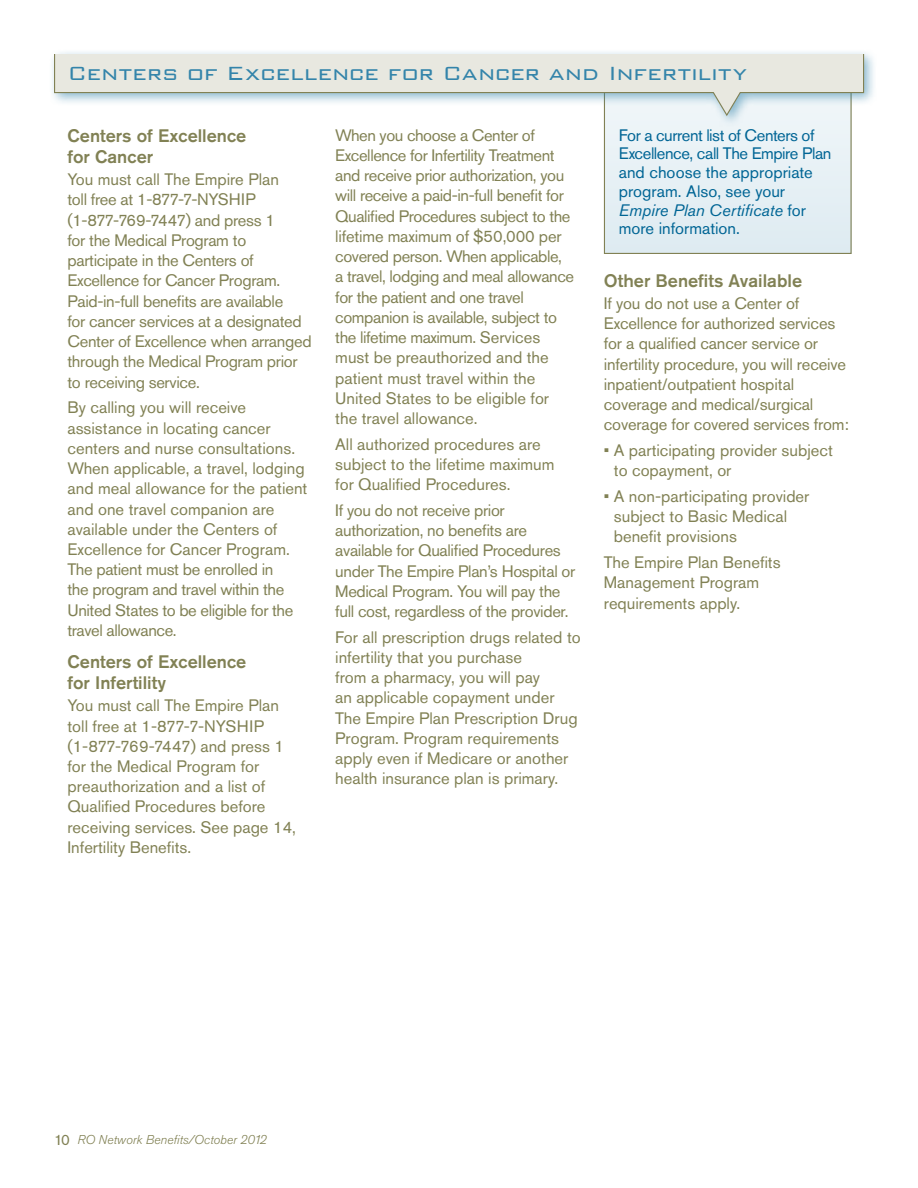
<style>
.page{position:relative;width:918px;height:1188px;background:#fff}
.page>*{position:absolute;margin:0;border:0;box-sizing:border-box;transform-origin:0 0}
.t1{font:300 25.5px "Bank Gothic";letter-spacing:-.01em;color:#3384aa}
.t2{font:500 18px/21px "Akzidenz Grotesk Std";color:#818154}
.t3{font:16.5px/20.2px "Akzidenz Grotesk Std";letter-spacing:-.01em;color:#818154}
.t4{font:16.5px/18.8px "Akzidenz Grotesk Std";letter-spacing:-.005em;color:#006595}
.t5{font:italic 300 12.75px "Akzidenz Grotesk Std";color:#818154}
.s1{font-style:italic}
.s2{font-weight:400;font-style:normal;font-size:15px}
</style>
<div class="page">
<div style="left:604px;top:81px;width:247px;height:172px;background:#e5eff4"></div>
<div style="left:604px;top:81px;width:248px;height:173px;border:1px solid #818154"></div>
<div style="left:48px;top:48px;width:830px;height:80px;background:#3384aa;opacity:.55"></div>
<svg style="left:53px;top:53px;width:812px;height:64px"></svg>
<h1 class="t1" style="left:68px;top:54px;width:681px">Centers of Excellence for Cancer and Infertility</h1>
<p class="t2" style="left:68px;top:125px;width:180px">Centers of Excellence for Cancer</p>
<p class="t3" style="left:68px;top:169px;width:246px">You must call The Empire Plan<br>toll free at 1-877-7-NYSHIP (1-877-769-7447) and press 1<br>for the Medical Program to participate in the Centers of<br>Excellence for Cancer Program.<br>Paid-in-full benefits are available<br>for cancer services at a designated<br>Center of Excellence when arranged through the Medical Program prior to receiving service.</p>
<p class="t3" style="left:68px;top:397px;width:241px">By calling you will receive assistance in locating cancer centers and nurse consultations.<br>When applicable, a travel, lodging and meal allowance for the patient and one travel companion are available under the Centers of<br>Excellence for Cancer Program.<br>The patient must be enrolled in<br>the program and travel within the<br>United States to be eligible for the travel allowance.</p>
<p class="t2" style="left:68px;top:651px;width:180px">Centers of Excellence for Infertility</p>
<p class="t3" style="left:68px;top:695px;width:230px">You must call The Empire Plan toll free at 1-877-7-NYSHIP (1-877-769-7447) and press 1 for the Medical Program for preauthorization and a list of<br>Qualified Procedures before receiving services. See page 14,<br>Infertility Benefits.</p>
<p class="t3" style="left:335px;top:125px;width:240px">When you choose a Center of<br>Excellence for Infertility Treatment and receive prior authorization, you will receive a paid-in-full benefit for<br>Qualified Procedures subject to the lifetime maximum of $50,000 per covered person. When applicable, a travel, lodging and meal allowance for the patient and one travel companion is available, subject to the lifetime maximum. Services must be preauthorized and the patient must travel within the<br>United States to be eligible for the travel allowance.</p>
<p class="t3" style="left:335px;top:434px;width:221px">All authorized procedures are subject to the lifetime maximum for Qualified Procedures.</p>
<p class="t3" style="left:335px;top:500px;width:242px">If you do not receive prior authorization, no benefits are available for Qualified Procedures under The Empire Plan’s Hospital or Medical Program. You will pay the full cost, regardless of the provider.</p>
<p class="t3" style="left:335px;top:627px;width:247px">For all prescription drugs related to infertility that you purchase<br>from a pharmacy, you will pay<br>an applicable copayment under<br>The Empire Plan Prescription Drug<br>Program. Program requirements apply even if Medicare or another health insurance plan is primary.</p>
<p class="t4" style="left:619px;top:125px;width:214px">For a current list of Centers of<br>Excellence, call The Empire Plan and choose the appropriate program. Also, see your<br><span class="s1">Empire Plan Certificate</span> for more information.</p>
<p class="t2" style="left:604px;top:269px;width:200px">Other Benefits Available</p>
<p class="t3" style="left:604px;top:293px;width:247px">If you do not use a Center of Excellence for authorized services for a qualified cancer service or infertility procedure, you will receive inpatient/outpatient hospital coverage and medical/surgical coverage for covered services from:</p>
<p class="t3" style="left:614px;top:440px;width:220px;text-indent:-10px">• A participating provider subject to copayment, or</p>
<p class="t3" style="left:614px;top:486px;width:197px;text-indent:-10px">• A non-participating provider subject to Basic Medical benefit provisions</p>
<p class="t3" style="left:604px;top:552px;width:178px">The Empire Plan Benefits<br>Management Program requirements apply.</p>
<p class="t5" style="left:54px;top:1132px;width:214px"><span class="s2">10</span> RO Network Benefits/October 2012</p>
</div>
